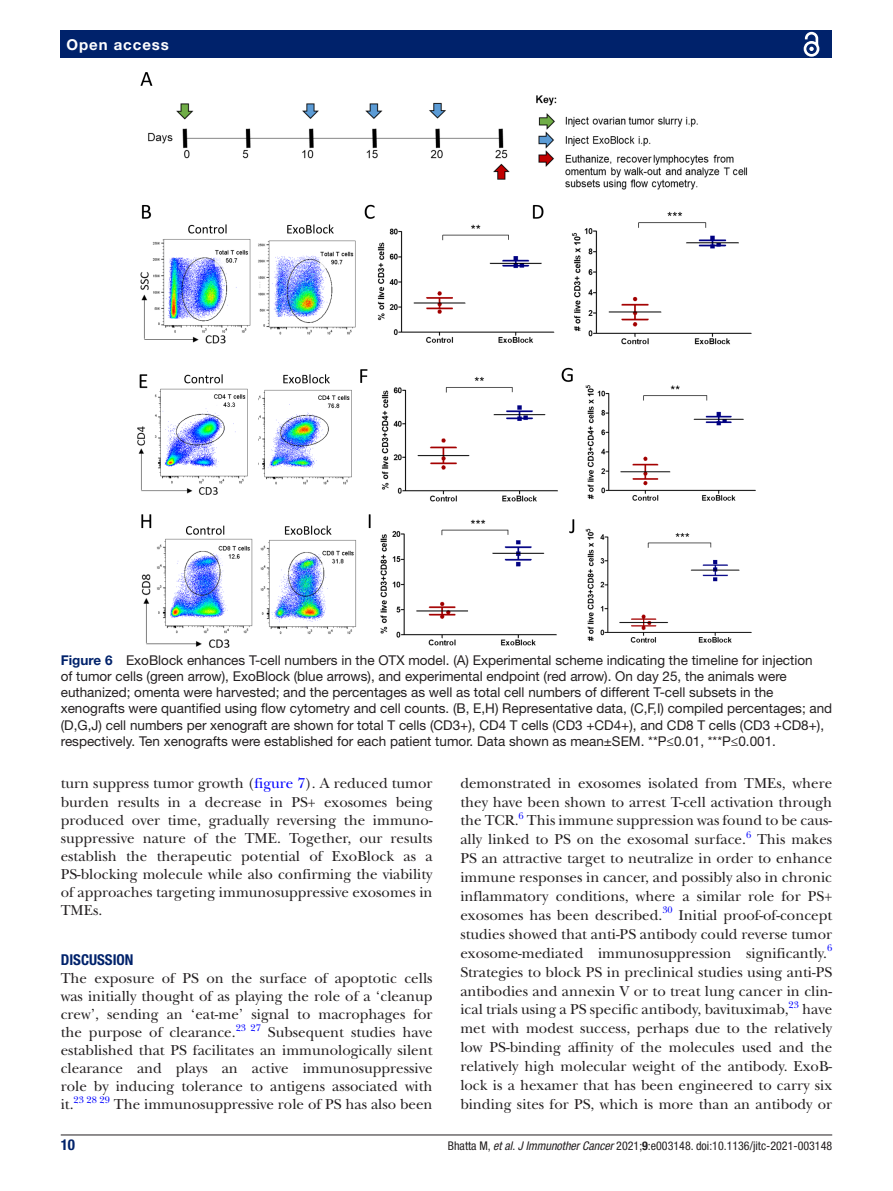
<style>
.page{position:relative;width:893px;height:1191px;background:#fff}
.page>*{position:absolute;margin:0;border:0;box-sizing:border-box;transform-origin:0 0}
.t1{font:15px/18.9px "New Baskerville";color:#231f20;text-align:justify}
.t2{font:700 condensed 15px "Helvetica Neue LT Std";color:#00226b}
.t3{font:700 15px "Helvetica Neue LT Std";letter-spacing:.065em;color:#fff}
.t4{font:13.5px/16.2px "Helvetica Neue LT Std";color:#231f20}
.t5{font:condensed 12px "Helvetica Neue LT Std";color:#231f20}
.t6{font:9.9px "New Baskerville";color:#00f}
.s1{font-weight:700;color:#00226b}
.s2{color:#00f}
.s3{font-style:italic}
.s4{font-weight:700}
</style>
<div class="page">
<hr style="left:61px;top:1134px;width:771px;height:1px;background:#231f20">
<div style="left:61px;top:31px;width:771px;height:27px;background:#00226b"></div>
<svg style="left:803px;top:31px;width:17px;height:26px"></svg>
<img style="left:138px;top:73px;width:617px;height:574px">
<p class="t3" style="left:66px;top:35px;width:104px">Open access</p>
<p class="t4" style="left:61px;top:651px;width:773px"><span class="s1">Figure 6</span> ExoBlock enhances T-cell numbers in the OTX model. (A) Experimental scheme indicating the timeline for injection<br>of tumor cells (green arrow), ExoBlock (blue arrows), and experimental endpoint (red arrow). On day 25, the animals were euthanized; omenta were harvested; and the percentages as well as total cell numbers of different T-cell subsets in the xenografts were quantified using flow cytometry and cell counts. (B, E,H) Representative data, (C,F,I) compiled percentages; and (D,G,J) cell numbers per xenograft are shown for total T cells (CD3+), CD4 T cells (CD3 +CD4+), and CD8 T cells (CD3 +CD8+), respectively. Ten xenografts were established for each patient tumor. Data shown as mean±SEM. **P≤0.01, ***P≤0.001.</p>
<p class="t1" style="left:61px;top:773px;width:373px;line-height:18.1px">turn suppress tumor growth (<span class="s2">figure 7</span>). A reduced tumor burden results in a decrease in PS+ exosomes being produced over time, gradually reversing the immuno&shy;suppressive nature of the TME. Together, our results establish the therapeutic potential of ExoBlock as a PS-blocking molecule while also confirming the viability of approaches targeting immunosuppressive exosomes in TMEs.</p>
<p class="t2" style="left:61px;top:951px;width:74px">DISCUSSION</p>
<p class="t1" style="left:61px;top:969px;width:373px;line-height:18px">The exposure of PS on the surface of apoptotic cells was initially thought of as playing the role of a ‘cleanup crew’, sending an ‘eat-me’ signal to macrophages for the purpose of clearance.<sup>23</sup> <sup>27</sup></p>
<p class="t1" style="left:61px;top:1023px;width:373px;line-height:18px;text-indent:207px">Subsequent studies have established that PS facilitates an immunologically silent clearance and plays an active immunosuppressive role by inducing tolerance to antigens associated with it.</p>
<p class="t6" style="left:74px;top:1093px;width:38px">23 28 29</p>
<p class="t1" style="left:114px;top:1095px;width:320px">The immunosuppressive role of PS has also been</p>
<p class="t1" style="left:460px;top:773px;width:373px">demonstrated in exosomes isolated from TMEs, where they have been shown to arrest T-cell activation through the TCR.</p>
<p class="t6" style="left:519px;top:809px;width:7px">6</p>
<p class="t1" style="left:460px;top:811px;width:373px;text-indent:67px">This immune suppression was found to be caus&shy;ally linked to PS on the exosomal surface.</p>
<p class="t6" style="left:746px;top:828px;width:7px">6</p>
<p class="t1" style="left:460px;top:830px;width:373px;text-indent:297px">This makes PS an attractive target to neutralize in order to enhance immune responses in cancer, and possibly also in chronic inflammatory conditions, where a similar role for PS+ exosomes has been described.</p>
<p class="t6" style="left:662px;top:904px;width:12px">30</p>
<p class="t1" style="left:460px;top:905px;width:373px;text-indent:218px">Initial proof-of-concept studies showed that anti-PS antibody could reverse tumor exosome-mediated immunosuppression significantly.</p>
<p class="t6" style="left:827px;top:942px;width:7px">6</p>
<p class="t1" style="left:460px;top:962px;width:373px">Strategies to block PS in preclinical studies using anti-PS antibodies and annexin V or to treat lung cancer in clin&shy;ical trials using a PS specific antibody, bavituximab,</p>
<p class="t6" style="left:789px;top:998px;width:12px">23</p>
<p class="t1" style="left:460px;top:1000px;width:373px;text-indent:342px">have met with modest success, perhaps due to the relatively low PS-binding affinity of the molecules used and the relatively high molecular weight of the antibody. ExoB&shy;lock is a hexamer that has been engineered to carry six binding sites for PS, which is more than an antibody or</p>
<p class="t2" style="left:61px;top:1135px;width:16px">10</p>
<p class="t5" style="left:448px;top:1138px;width:386px">Bhatta M, <span class="s3">et al</span>. <span class="s3">J Immunother Cancer</span> 2021;<span class="s4">9</span>:e003148. doi:10.1136/jitc-2021-003148</p>
</div>
